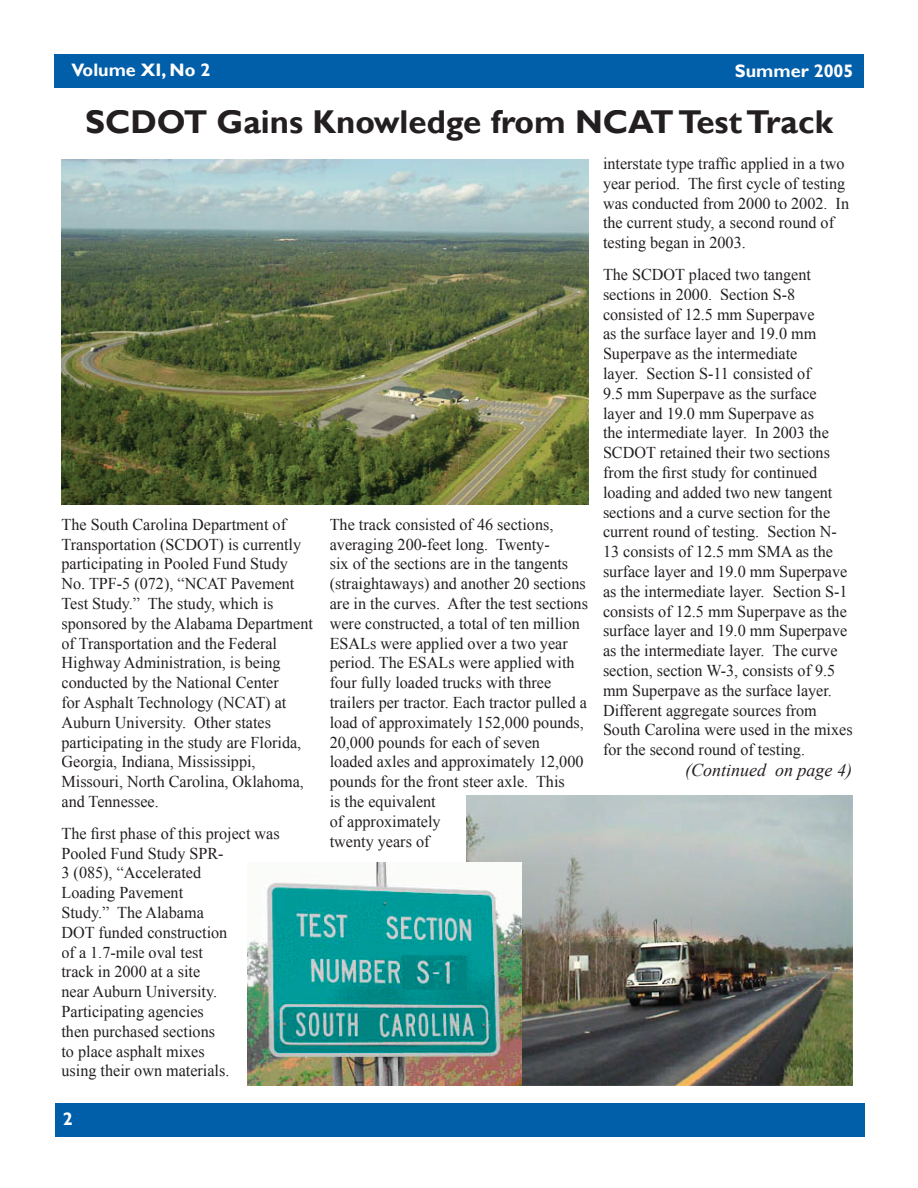
<style>
.page{position:relative;width:918px;height:1188px;background:#fff}
.page>*{position:absolute;margin:0;border:0;box-sizing:border-box;transform-origin:0 0}
.t1{font:700 33px "Gill Sans";color:#231f20}
.t2{font:700 18px "Gill Sans";color:#fff}
.t3{font:italic 18px "Times New Roman";color:#231f20}
.t4{font:16.5px/19.8px "Times New Roman";color:#231f20}
</style>
<div class="page">
<div style="left:54px;top:54px;width:810px;height:34px;background:#015ea8"></div>
<div style="left:55px;top:1104px;width:810px;height:33px;background:#015ea8"></div>
<img style="left:62px;top:159px;width:527px;height:346px">
<img style="left:467px;top:795px;width:386px;height:291px">
<img style="left:248px;top:863px;width:274px;height:222px">
<p class="t2" style="left:72px;top:59px;width:140px">Volume XI, No 2</p>
<p class="t2" style="left:735px;top:60px;width:120px">Summer 2005</p>
<h1 class="t1" style="left:85px;top:102px;width:749px">SCDOT Gains Knowledge from NCAT Test Track</h1>
<p class="t4" style="left:62px;top:514px;width:253px">The South Carolina Department of Transportation (SCDOT) is currently participating in Pooled Fund Study No. TPF-5 (072), “NCAT Pavement Test Study.” The study, which is sponsored by the Alabama Department of Transportation and the Federal Highway Administration, is being conducted by the National Center<br>for Asphalt Technology (NCAT) at Auburn University. Other states participating in the study are Florida, Georgia, Indiana, Mississippi, Missouri, North Carolina, Oklahoma, and Tennessee.</p>
<p class="t4" style="left:62px;top:823px;width:220px">The first phase of this project was<br>Pooled Fund Study SPR-<br>3 (085), “Accelerated<br>Loading Pavement<br>Study.” The Alabama<br>DOT funded construction<br>of a 1.7-mile oval test<br>track in 2000 at a site<br>near Auburn University.<br>Participating agencies<br>then purchased sections<br>to place asphalt mixes<br>using their own materials.</p>
<p class="t2" style="left:63px;top:1109px;width:11px">2</p>
<p class="t4" style="left:330px;top:514px;width:260px">The track consisted of 46 sections, averaging 200-feet long. Twenty-<br>six of the sections are in the tangents (straightaways) and another 20 sections are in the curves. After the test sections were constructed, a total of ten million ESALs were applied over a two year period. The ESALs were applied with four fully loaded trucks with three trailers per tractor. Each tractor pulled a load of approximately 152,000 pounds, 20,000 pounds for each of seven<br>loaded axles and approximately 12,000 pounds for the front steer axle. This<br>is the equivalent<br>of approximately<br>twenty years of</p>
<p class="t4" style="left:603px;top:153px;width:248px">interstate type traffic applied in a two year period. The first cycle of testing was conducted from 2000 to 2002. In the current study, a second round of testing began in 2003.</p>
<p class="t4" style="left:603px;top:264px;width:251px">The SCDOT placed two tangent sections in 2000. Section S-8 consisted of 12.5 mm Superpave<br>as the surface layer and 19.0 mm Superpave as the intermediate<br>layer. Section S-11 consisted of<br>9.5 mm Superpave as the surface layer and 19.0 mm Superpave as<br>the intermediate layer. In 2003 the SCDOT retained their two sections from the first study for continued loading and added two new tangent sections and a curve section for the current round of testing. Section N-13 consists of 12.5 mm SMA as the surface layer and 19.0 mm Superpave as the intermediate layer. Section S-1 consists of 12.5 mm Superpave as the surface layer and 19.0 mm Superpave as the intermediate layer. The curve section, section W-3, consists of 9.5 mm Superpave as the surface layer.<br>Different aggregate sources from South Carolina were used in the mixes for the second round of testing.</p>
<p class="t3" style="left:685px;top:758px;width:168px">(Continued on page 4)</p>
</div>
